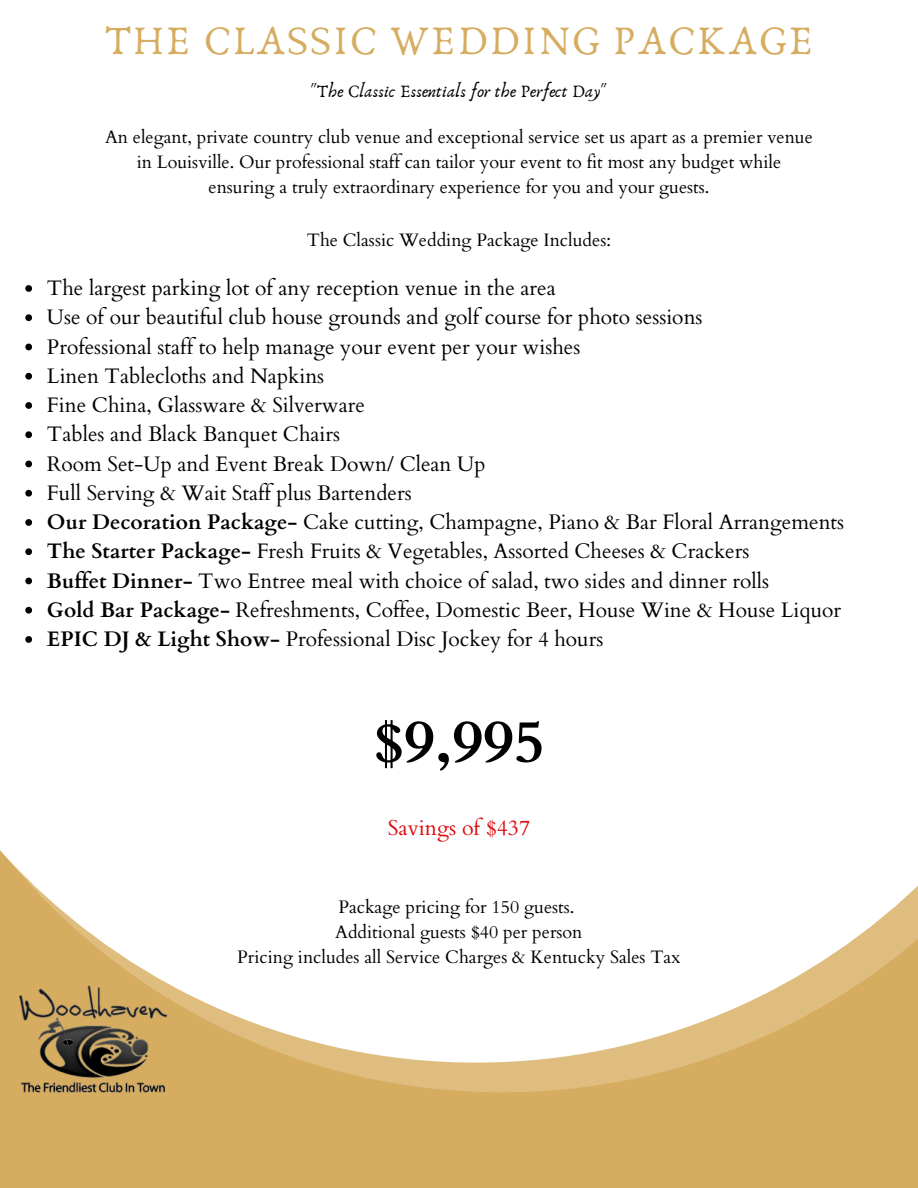
<style>
.page{position:relative;width:918px;height:1188px;background:#d6ad60}
.page>*{position:absolute;margin:0;border:0;box-sizing:border-box;transform-origin:0 0}
.t1{font:700 60px "Cardo";color:#000}
.t2{font:42px "Anaktoria";letter-spacing:.04em;color:#d6ad60}
.t3{font:21.45px "Cardo";color:#dd0a0e}
.t4{font:21px/29.2px "Cardo";color:#000}
.t5{font:18px/24.8px "Cardo";color:#000;text-align:center}
.t6{font:18px "Anaktoria";color:#000}
.s1{font-weight:700}
</style>
<div class="page">
<svg style="left:308px;top:1062px;width:388px;height:30px;fill:#debd7f"></svg>
<div style="left:0;top:0;width:918px;height:1062px;background:#fff"></div>
<svg style="left:25px;top:285px;width:7px;height:7px"></svg>
<svg style="left:25px;top:314px;width:7px;height:7px"></svg>
<svg style="left:25px;top:344px;width:7px;height:6px"></svg>
<svg style="left:25px;top:373px;width:7px;height:7px"></svg>
<svg style="left:25px;top:402px;width:7px;height:7px"></svg>
<svg style="left:25px;top:431px;width:7px;height:7px"></svg>
<svg style="left:25px;top:461px;width:7px;height:6px"></svg>
<svg style="left:25px;top:490px;width:7px;height:7px"></svg>
<svg style="left:25px;top:519px;width:7px;height:7px"></svg>
<svg style="left:25px;top:548px;width:7px;height:7px"></svg>
<svg style="left:25px;top:578px;width:7px;height:6px"></svg>
<svg style="left:25px;top:607px;width:7px;height:7px"></svg>
<svg style="left:25px;top:636px;width:7px;height:7px"></svg>
<img style="left:16px;top:978px;width:152px;height:115px">
<h2 class="t2" style="left:104px;top:15px;width:711px">THE CLASSIC WEDDING PACKAGE</h2>
<p class="t6" style="left:311px;top:81px;width:297px">"The Classic Essentials for the Perfect Day"</p>
<p class="t5" style="left:105px;top:125px;width:709px">An elegant, private country club venue and exceptional service set us apart as a premier venue in Louisville. Our professional staff can tailor your event to fit most any budget while ensuring a truly extraordinary experience for you and your guests.</p>
<p class="t5" style="left:307px;top:228px;width:306px">The Classic Wedding Package Includes:</p>
<p class="t4" style="left:47px;top:274px;width:799px">The largest parking lot of any reception venue in the area<br>Use of our beautiful club house grounds and golf course for photo sessions<br>Professional staff to help manage your event per your wishes<br>Linen Tablecloths and Napkins<br>Fine China, Glassware &amp; Silverware<br>Tables and Black Banquet Chairs<br>Room Set-Up and Event Break Down/ Clean Up<br>Full Serving &amp; Wait Staff plus Bartenders<br><span class="s1">Our Decoration Package-</span> Cake cutting, Champagne, Piano &amp; Bar Floral Arrangements <span class="s1">The Starter Package-</span> Fresh Fruits &amp; Vegetables, Assorted Cheeses &amp; Crackers<br><span class="s1">Buffet Dinner-</span> Two Entree meal with choice of salad, two sides and dinner rolls<br><span class="s1">Gold Bar Package-</span> Refreshments, Coffee, Domestic Beer, House Wine &amp; House Liquor <span class="s1">EPIC DJ &amp; Light Show-</span> Professional Disc Jockey for 4 hours</p>
<h1 class="t1" style="left:373px;top:702px;width:173px">$9,995</h1>
<p class="t3" style="left:388px;top:814px;width:144px">Savings of $437</p>
<p class="t5" style="left:237px;top:895px;width:444px">Package pricing for 150 guests.<br>Additional guests $40 per person<br>Pricing includes all Service Charges &amp; Kentucky Sales Tax</p>
</div>
